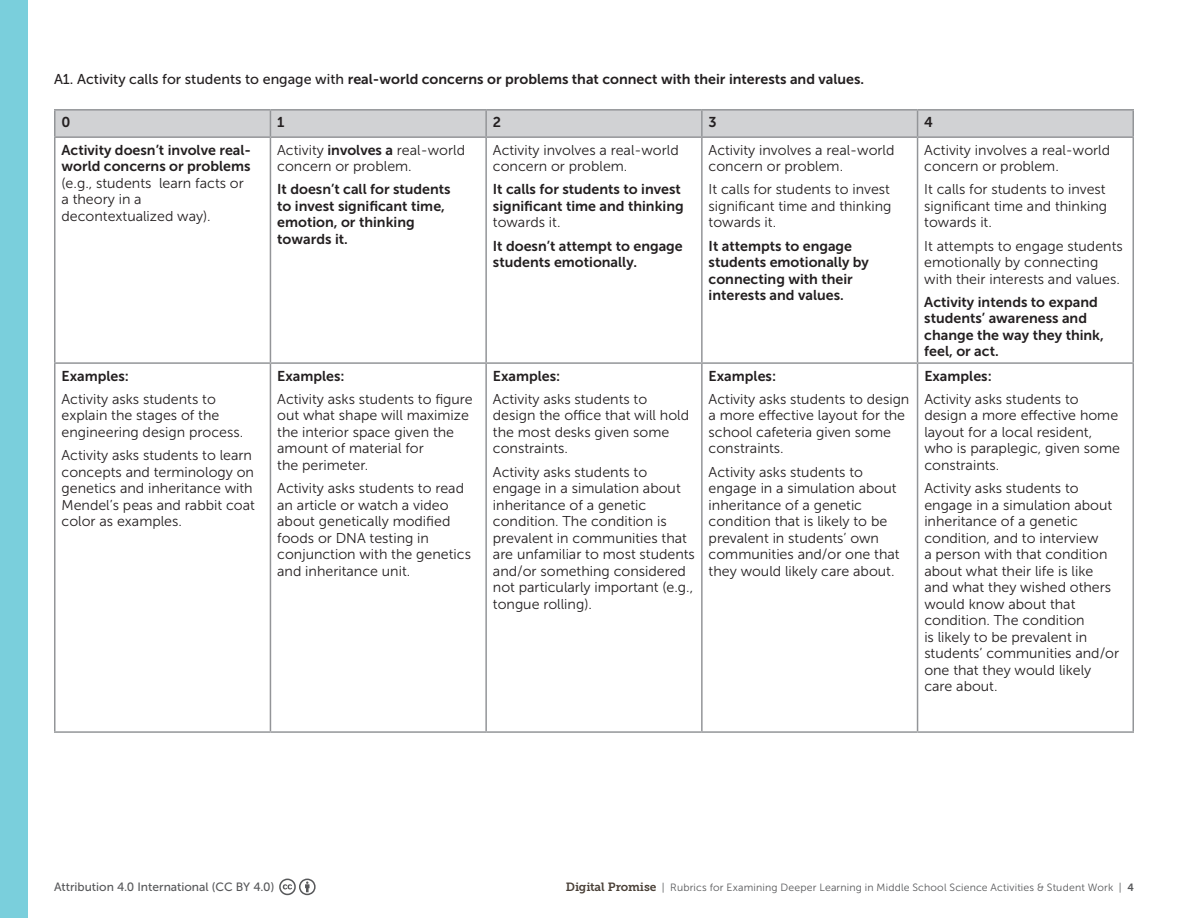
<style>
.page{position:relative;width:1188px;height:918px;background:#fff}
.page>*{position:absolute;margin:0;border:0;box-sizing:border-box;transform-origin:0 0}
.t1{font:14.25px/16.5px "Museo Sans 300";color:#231f20}
.t2{font:14.25px/16.5px "Museo Sans 700";color:#231f20}
.t3{font:12px "Museo Sans 500";color:#57585a}
.t4{font:10.5px "Museo Sans 300";letter-spacing:.015em;color:#57585a}
.s1{font-family:"Museo Sans 500"}
.s2{font-family:"Museo Sans 700"}
.s3{font-family:"Museo Slab 700";font-size:11.85px;color:#4a4037}
</style>
<div class="page">
<div style="left:0;top:0;width:28px;height:918px;background:#7acfdc"></div>
<svg style="left:279px;top:879px;width:37px;height:16px"></svg>
<hr style="left:54px;top:109px;width:216px;height:2px;background:#939598">
<hr style="left:54px;top:111px;width:2px;height:25px;background:#939598">
<hr style="left:270px;top:109px;width:216px;height:2px;background:#939598">
<hr style="left:486px;top:109px;width:216px;height:2px;background:#939598">
<hr style="left:702px;top:109px;width:216px;height:2px;background:#939598">
<hr style="left:918px;top:109px;width:216px;height:2px;background:#939598">
<div style="left:55px;top:110px;width:1078px;height:26px;background:#d1d2d4"></div>
<hr style="left:1132px;top:111px;width:2px;height:25px;background:#939598">
<hr style="left:54px;top:136px;width:216px;height:2px;background:#939598">
<hr style="left:270px;top:136px;width:216px;height:2px;background:#939598">
<hr style="left:486px;top:136px;width:216px;height:2px;background:#939598">
<hr style="left:702px;top:136px;width:216px;height:2px;background:#939598">
<hr style="left:918px;top:136px;width:216px;height:2px;background:#939598">
<hr style="left:54px;top:138px;width:2px;height:224px;background:#939598">
<hr style="left:270px;top:138px;width:1px;height:224px;background:#939598">
<hr style="left:485px;top:138px;width:2px;height:224px;background:#939598">
<hr style="left:701px;top:138px;width:2px;height:224px;background:#939598">
<hr style="left:917px;top:138px;width:1px;height:224px;background:#939598">
<hr style="left:1132px;top:138px;width:2px;height:224px;background:#939598">
<hr style="left:54px;top:362px;width:216px;height:2px;background:#939598">
<hr style="left:54px;top:364px;width:2px;height:367px;background:#939598">
<hr style="left:270px;top:362px;width:216px;height:2px;background:#939598">
<hr style="left:270px;top:364px;width:1px;height:367px;background:#939598">
<hr style="left:486px;top:362px;width:216px;height:2px;background:#939598">
<hr style="left:485px;top:364px;width:2px;height:367px;background:#939598">
<hr style="left:702px;top:362px;width:216px;height:2px;background:#939598">
<hr style="left:701px;top:364px;width:2px;height:367px;background:#939598">
<hr style="left:918px;top:362px;width:216px;height:2px;background:#939598">
<hr style="left:917px;top:364px;width:1px;height:367px;background:#939598">
<hr style="left:1132px;top:364px;width:2px;height:367px;background:#939598">
<hr style="left:54px;top:731px;width:216px;height:2px;background:#939598">
<hr style="left:270px;top:731px;width:216px;height:2px;background:#939598">
<hr style="left:486px;top:731px;width:216px;height:2px;background:#939598">
<hr style="left:702px;top:731px;width:216px;height:2px;background:#939598">
<hr style="left:918px;top:731px;width:216px;height:2px;background:#939598">
<p class="t2" style="left:54px;top:71px;width:812px"><span class="s1">A1. Activity calls for students to engage with</span> real-world concerns or problems that connect with their interests and values.</p>
<p class="t2" style="left:62px;top:114px;width:10px">0</p>
<p class="t2" style="left:277px;top:114px;width:9px">1</p>
<p class="t2" style="left:493px;top:114px;width:10px">2</p>
<p class="t2" style="left:709px;top:114px;width:10px">3</p>
<p class="t2" style="left:924px;top:114px;width:10px">4</p>
<p class="t2" style="left:62px;top:141px;width:191px">Activity doesn’t involve real&shy;world concerns or problems</p>
<p class="t1" style="left:62px;top:175px;width:184px">(e.g., students learn facts or a theory in a decontextualized way).</p>
<p class="t1" style="left:277px;top:142px;width:189px">Activity <span class="s2">involves a</span> real-world concern or problem.</p>
<p class="t2" style="left:277px;top:181px;width:175px">It doesn’t call for students to invest significant time, emotion, or thinking towards it.</p>
<p class="t1" style="left:493px;top:142px;width:187px">Activity involves a real-world concern or problem.</p>
<p class="t2" style="left:493px;top:181px;width:192px">It calls for students to invest significant time and thinking</p>
<p class="t1" style="left:493px;top:214px;width:69px">towards it.</p>
<p class="t2" style="left:493px;top:237px;width:191px">It doesn’t attempt to engage students emotionally.</p>
<p class="t1" style="left:709px;top:142px;width:187px">Activity involves a real-world concern or problem.</p>
<p class="t1" style="left:709px;top:181px;width:184px;text-align:justify">It calls for students to invest significant time and thinking towards it.</p>
<p class="t2" style="left:709px;top:237px;width:162px">It attempts to engage students emotionally by connecting with their interests and values.</p>
<p class="t1" style="left:924px;top:142px;width:187px">Activity involves a real-world concern or problem.</p>
<p class="t1" style="left:924px;top:181px;width:184px;text-align:justify">It calls for students to invest significant time and thinking towards it.</p>
<p class="t1" style="left:924px;top:238px;width:200px">It attempts to engage students emotionally by connecting with their interests and values.</p>
<p class="t2" style="left:924px;top:294px;width:181px">Activity intends to expand students’ awareness and change the way they think, feel, or act.</p>
<p class="t2" style="left:62px;top:367px;width:69px">Examples:</p>
<p class="t1" style="left:62px;top:391px;width:183px">Activity asks students to explain the stages of the engineering design process.</p>
<p class="t1" style="left:62px;top:447px;width:195px">Activity asks students to learn concepts and terminology on genetics and inheritance with<br>Mendel’s peas and rabbit coat color as examples.</p>
<p class="t2" style="left:277px;top:367px;width:69px">Examples:</p>
<p class="t1" style="left:277px;top:391px;width:197px">Activity asks students to figure out what shape will maximize the interior space given the amount of material for<br>the perimeter.</p>
<p class="t1" style="left:277px;top:480px;width:195px">Activity asks students to read an article or watch a video about genetically modified foods or DNA testing in conjunction with the genetics and inheritance unit.</p>
<p class="t2" style="left:493px;top:367px;width:69px">Examples:</p>
<p class="t1" style="left:493px;top:391px;width:198px">Activity asks students to design the office that will hold the most desks given some constraints.</p>
<p class="t1" style="left:493px;top:464px;width:203px">Activity asks students to engage in a simulation about inheritance of a genetic condition. The condition is prevalent in communities that are unfamiliar to most students and/or something considered not particularly important (e.g., tongue rolling).</p>
<p class="t2" style="left:709px;top:367px;width:69px">Examples:</p>
<p class="t1" style="left:709px;top:391px;width:202px">Activity asks students to design a more effective layout for the school cafeteria given some constraints.</p>
<p class="t1" style="left:709px;top:464px;width:193px">Activity asks students to engage in a simulation about inheritance of a genetic condition that is likely to be prevalent in students’ own communities and/or one that they would likely care about.</p>
<p class="t2" style="left:924px;top:368px;width:69px">Examples:</p>
<p class="t1" style="left:924px;top:391px;width:197px">Activity asks students to design a more effective home layout for a local resident, who is paraplegic, given some constraints.</p>
<p class="t1" style="left:924px;top:480px;width:196px">Activity asks students to engage in a simulation about inheritance of a genetic condition, and to interview<br>a person with that condition about what their life is like and what they wished others would know about that condition. The condition<br>is likely to be prevalent in students’ communities and/or one that they would likely care about.</p>
<p class="t3" style="left:54px;top:880px;width:222px">Attribution 4.0 International (CC BY 4.0)</p>
<p class="t4" style="left:566px;top:882px;width:570px"><span class="s3">Digital Promise</span> | Rubrics for Examining Deeper Learning in Middle School Science Activities &amp; Student Work | <span class="s2">4</span></p>
</div>
